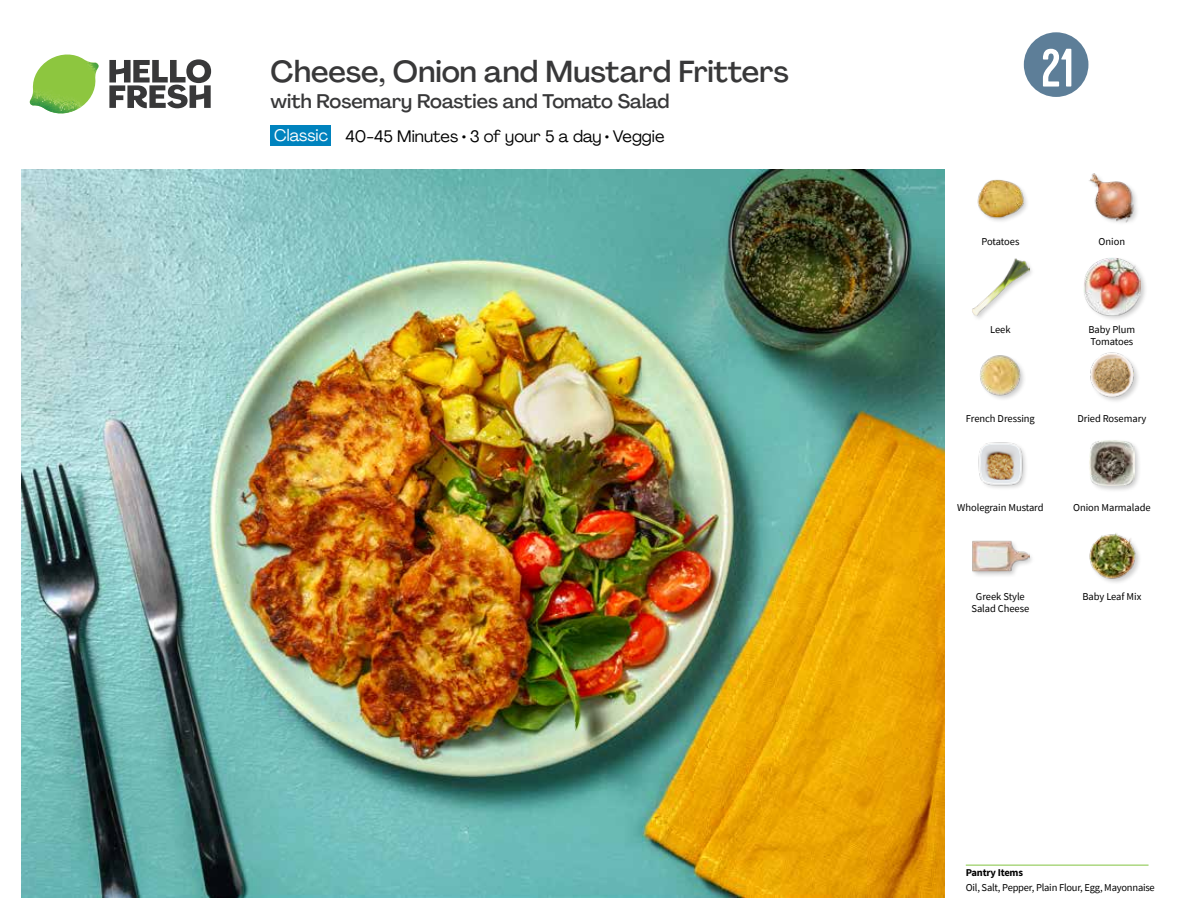
<style>
.page{position:relative;width:1188px;height:918px;background:#fff}
.page>*{position:absolute;margin:0;border:0;box-sizing:border-box;transform-origin:0 0}
.t1{font:54px "Kapra";color:#fff}
.t2{font:500 30px "Agrandir";color:#383839}
.t3{font:500 19.5px "Agrandir";color:#383839}
.t4{font:16.5px "Agrandir";color:#000}
.t5{font:16.5px "Agrandir";color:#fff}
.t6{font:10.5px/12px "Source Sans Pro";letter-spacing:-.005em;color:#000}
.t7{font:700 10.5px "Source Sans Pro";letter-spacing:-.02em;color:#000}
</style>
<div class="page">
<svg style="left:109px;top:59px;width:102px;height:49px"></svg>
<img style="left:30px;top:55px;width:69px;height:59px">
<img style="left:21px;top:170px;width:924px;height:728px">
<hr style="left:966px;top:865px;width:183px;height:1px;background:#82c341">
<div style="left:271px;top:126px;width:60px;height:20px;background:#0083be"></div>
<div style="left:972px;top:540px;width:64px;height:38px;background:#000;opacity:.2"></div>
<img style="left:972px;top:540px;width:57px;height:38px">
<img style="left:1089px;top:533px;width:51px;height:50px">
<img style="left:980px;top:355px;width:44px;height:44px">
<img style="left:978px;top:442px;width:48px;height:46px">
<div style="left:1088px;top:439px;width:54px;height:54px;background:#000;opacity:.2"></div>
<img style="left:1090px;top:441px;width:45px;height:45px">
<img style="left:1090px;top:352px;width:48px;height:49px">
<img style="left:977px;top:179px;width:50px;height:42px">
<img style="left:972px;top:258px;width:57px;height:57px">
<div style="left:1082px;top:257px;width:66px;height:65px;background:#000;opacity:.2"></div>
<img style="left:1083px;top:258px;width:58px;height:57px">
<img style="left:1089px;top:173px;width:48px;height:50px">
<svg style="left:1023px;top:32px;width:66px;height:65px"></svg>
<h2 class="t2" style="left:271px;top:53px;width:520px">Cheese, Onion and Mustard Fritters</h2>
<h1 class="t1" style="left:1041px;top:37px;width:34px">21</h1>
<h3 class="t3" style="left:271px;top:89px;width:400px">with Rosemary Roasties and Tomato Salad</h3>
<h3 class="t5" style="left:274px;top:125px;width:55px">Classic</h3>
<h3 class="t4" style="left:345px;top:126px;width:321px">40-45 Minutes • 3 of your 5 a day • Veggie</h3>
<p class="t6" style="left:981px;top:235px;width:40px">Potatoes</p>
<p class="t6" style="left:990px;top:324px;width:22px">Leek</p>
<p class="t6" style="left:1099px;top:235px;width:28px">Onion</p>
<p class="t6" style="left:1089px;top:324px;width:48px">Baby Plum<br>Tomatoes</p>
<p class="t6" style="left:966px;top:413px;width:70px">French Dressing</p>
<p class="t6" style="left:1077px;top:413px;width:71px">Dried Rosemary</p>
<p class="t6" style="left:957px;top:501px;width:88px">Wholegrain Mustard</p>
<p class="t6" style="left:1073px;top:501px;width:79px">Onion Marmalade</p>
<p class="t6" style="left:976px;top:590px;width:50px">Greek Style</p>
<p class="t6" style="left:1082px;top:590px;width:60px">Baby Leaf Mix</p>
<p class="t6" style="left:971px;top:602px;width:59px">Salad Cheese</p>
<p class="t7" style="left:966px;top:866px;width:59px">Pantry Items</p>
<p class="t6" style="left:966px;top:881px;width:191px">Oil, Salt, Pepper, Plain Flour, Egg, Mayonnaise</p>
</div>
